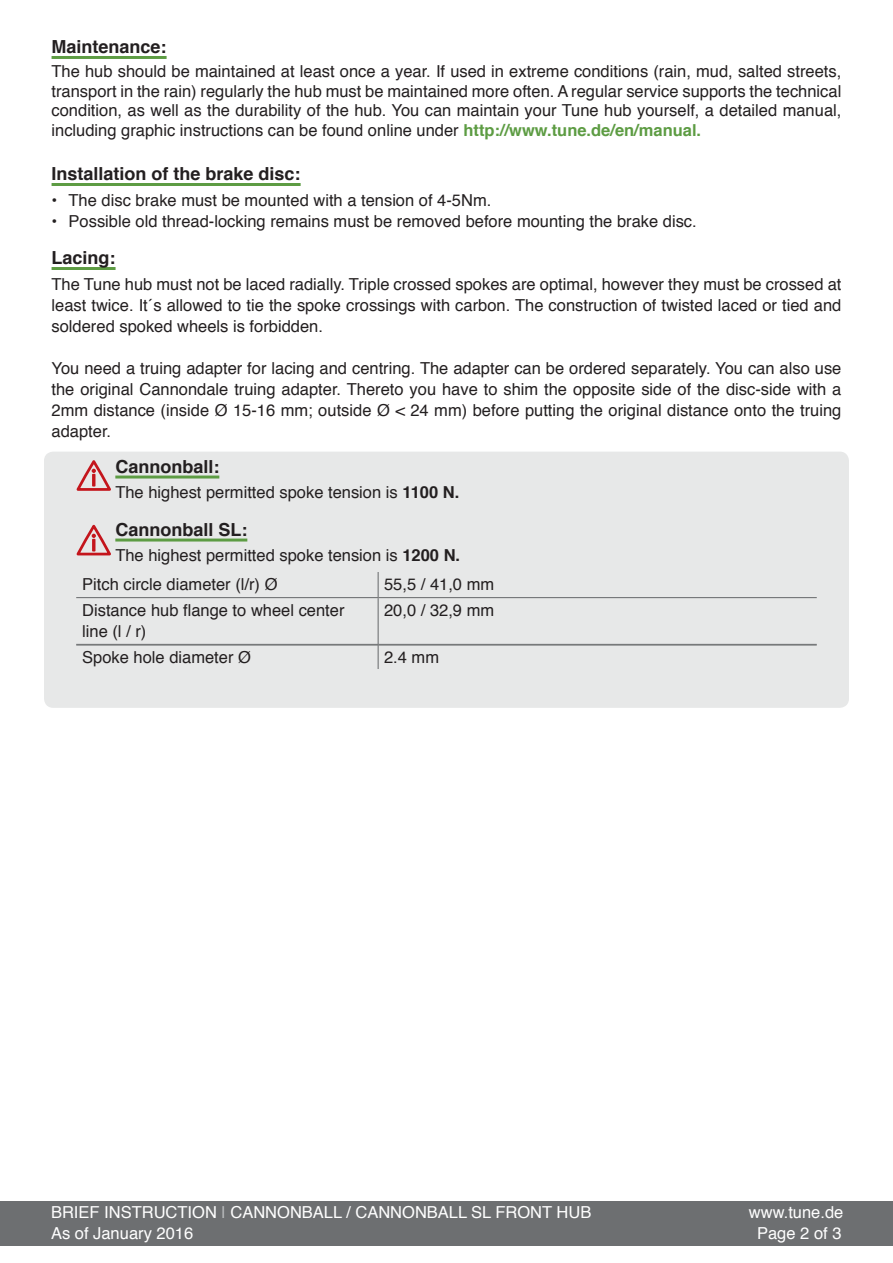
<style>
.page{position:relative;width:893px;height:1263px;background:#fff}
.page>*{position:absolute;margin:0;border:0;box-sizing:border-box;transform-origin:0 0}
.t1{font:700 18px "Helvetica";color:#231f20}
.t2{font:16.5px/21px "Helvetica";color:#231f20;text-align:justify}
.t3{font:16.5px "Helvetica";color:#fff}
.s1{font-weight:700;color:#5d9c43}
.s2{font-weight:700}
.s3{color:#bcbec0}
</style>
<div class="page">
<div style="left:0;top:1201px;width:893px;height:44px;background:#6d6f71"></div>
<div style="left:45px;top:452px;width:803px;height:255px;background:#e7e8e8;border-radius:9px"></div>
<div style="left:44px;top:452px;width:805px;height:256px;border:2px solid #e7e8e8;border-radius:9px"></div>
<hr style="left:52px;top:56px;width:115px;height:3px;background:#5d9c43">
<hr style="left:52px;top:183px;width:249px;height:3px;background:#5d9c43">
<hr style="left:52px;top:267px;width:64px;height:3px;background:#5d9c43">
<hr style="left:115px;top:475px;width:104px;height:3px;background:#5d9c43">
<hr style="left:115px;top:538px;width:132px;height:3px;background:#5d9c43">
<svg style="left:76px;top:572px;width:741px;height:97px"></svg>
<svg style="left:378px;top:572px;width:1px;height:25px"></svg>
<hr style="left:76px;top:597px;width:302px;height:1px;background:#6d6f71">
<hr style="left:378px;top:597px;width:439px;height:1px;background:#6d6f71">
<hr style="left:378px;top:598px;width:1px;height:46px;background:#6d6f71">
<hr style="left:76px;top:644px;width:302px;height:1px;background:#6d6f71">
<hr style="left:76px;top:645px;width:302px;height:1px;background:#6d6f71">
<hr style="left:378px;top:644px;width:439px;height:1px;background:#6d6f71">
<hr style="left:378px;top:645px;width:439px;height:1px;background:#6d6f71">
<svg style="left:378px;top:645px;width:1px;height:24px"></svg>
<svg style="left:77px;top:460px;width:34px;height:31px"></svg>
<svg style="left:77px;top:524px;width:34px;height:32px"></svg>
<p class="t1" style="left:52px;top:32px;width:117px">Maintenance:</p>
<p class="t2" style="left:52px;top:62px;width:791px;line-height:19.5px">The hub should be maintained at least once a year. If used in extreme conditions (rain, mud, salted streets, transport in the rain) regularly the hub must be maintained more often. A regular service supports the technical condition, as well as the durability of the hub. You can maintain your Tune hub yourself, a detailed manual, including graphic instructions can be found online under <span class="s1">http://www.tune.de/en/manual.</span></p>
<p class="t1" style="left:52px;top:159px;width:251px">Installation of the brake disc:</p>
<p class="t2" style="left:52px;top:190px;width:441px">• The disc brake must be mounted with a tension of 4-5Nm.</p>
<p class="t2" style="left:52px;top:211px;width:647px">• Possible old thread-locking remains must be removed before mounting the brake disc.</p>
<p class="t1" style="left:52px;top:243px;width:66px">Lacing:</p>
<p class="t2" style="left:52px;top:274px;width:791px">The Tune hub must not be laced radially. Triple crossed spokes are optimal, however they must be crossed at least twice. It´s allowed to tie the spoke crossings with carbon. The construction of twisted laced or tied and soldered spoked wheels is forbidden.</p>
<p class="t2" style="left:52px;top:358px;width:791px">You need a truing adapter for lacing and centring. The adapter can be ordered separately. You can also use the original Cannondale truing adapter. Thereto you have to shim the opposite side of the disc-side with a 2mm distance (inside Ø 15-16 mm; outside Ø &lt; 24 mm) before putting the original distance onto the truing adapter.</p>
<p class="t1" style="left:115px;top:452px;width:106px">Cannonball:</p>
<p class="t2" style="left:115px;top:482px;width:345px">The highest permitted spoke tension is <span class="s2">1100 N.</span></p>
<p class="t1" style="left:115px;top:515px;width:134px">Cannonball SL:</p>
<p class="t2" style="left:82px;top:541px;width:379px;line-height:29.1px;text-indent:33px">The highest permitted spoke tension is <span class="s2">1200 N.<br></span>Pitch circle diameter (l/r) Ø</p>
<p class="t2" style="left:384px;top:575px;width:112px">55,5 / 41,0 mm</p>
<p class="t2" style="left:82px;top:600px;width:264px">Distance hub flange to wheel center line (l / r)</p>
<p class="t2" style="left:384px;top:600px;width:112px">20,0 / 32,9 mm</p>
<p class="t2" style="left:82px;top:647px;width:170px">Spoke hole diameter Ø</p>
<p class="t2" style="left:384px;top:647px;width:57px">2.4 mm</p>
<p class="t3" style="left:51px;top:1200px;width:542px">BRIEF INSTRUCTION <span class="s3">|</span> CANNONBALL / CANNONBALL SL FRONT HUB</p>
<p class="t3" style="left:749px;top:1200px;width:96px">www.tune.de</p>
<p class="t3" style="left:51px;top:1221px;width:144px">As of January 2016</p>
<p class="t3" style="left:757px;top:1221px;width:86px">Page 2 of 3</p>
</div>
